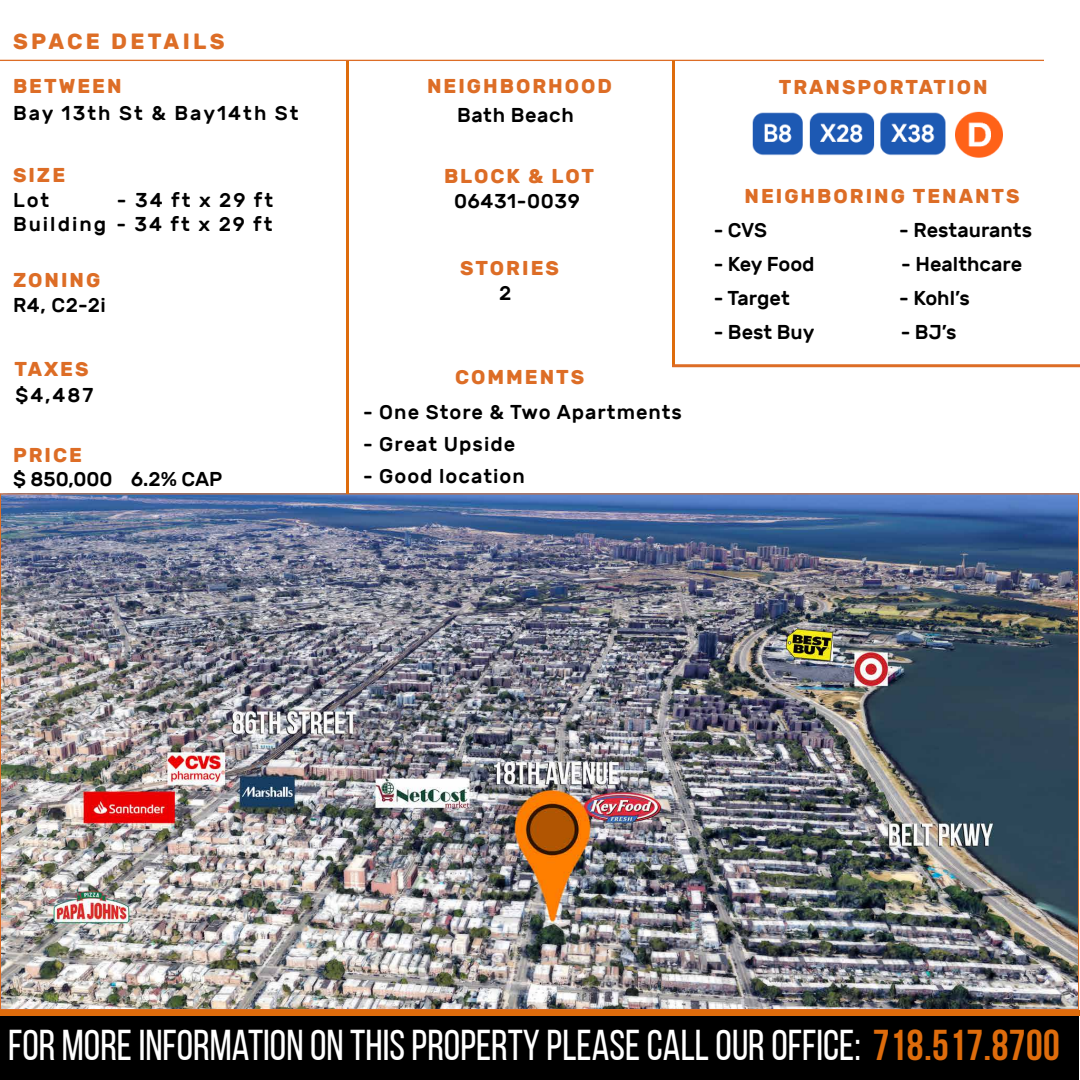
<style>
.page{position:relative;width:1080px;height:1080px;background:#fff}
.page>*{position:absolute;margin:0;border:0;box-sizing:border-box;transform-origin:0 0}
.t1{font:43px "Bebas Neue";color:#fff}
.t2{font:700 22px "Rubik";letter-spacing:.15em;color:#dd6d26}
.t3{font:500 20px "Rubik";letter-spacing:.04em;color:#000}
.t4{font:700 20px "Rubik";letter-spacing:.1em;color:#dd6d26}
.t5{font:500 20px/24px "Rubik";letter-spacing:.1em;color:#000;text-align:right}
.t6{font:500 20px "Rubik";color:#000}
.s1{font-weight:700;color:#de6c0c}
</style>
<div class="page">
<div style="left:0;top:1010px;width:1079px;height:70px;background:#000"></div>
<hr style="left:0;top:60px;width:1044px;height:1px;background:#dd6d26">
<img style="left:2px;top:495px;width:1075px;height:513px">
<img style="left:752px;top:112px;width:194px;height:44px">
<img style="left:955px;top:111px;width:48px;height:47px">
<div style="left:0;top:1010px;width:1080px;height:6px;background:#de6c0c"></div>
<svg style="left:346px;top:61px;width:3px;height:432px"></svg>
<hr style="left:672px;top:60px;width:3px;height:307px;background:#de6c0c">
<hr style="left:672px;top:364px;width:408px;height:3px;background:#dd6d26">
<p class="t2" style="left:13px;top:28px;width:213px">SPACE DETAILS</p>
<p class="t4" style="left:13px;top:74px;width:110px">BETWEEN</p>
<p class="t5" style="left:13px;top:102px;width:287px">Bay 13th St &amp; Bay14th St</p>
<p class="t4" style="left:13px;top:163px;width:54px">SIZE</p>
<p class="t3" style="left:13px;top:189px;width:38px">Lot</p>
<p class="t5" style="left:13px;top:188px;width:262px">- 34 ft x 29 ft<br>Building - 34 ft x 29 ft</p>
<p class="t4" style="left:13px;top:269px;width:89px">ZONING</p>
<p class="t3" style="left:13px;top:293px;width:94px">R4, C2-2i</p>
<p class="t4" style="left:14px;top:357px;width:76px">TAXES</p>
<p class="t3" style="left:15px;top:384px;width:80px">$4,487</p>
<p class="t4" style="left:13px;top:443px;width:71px">PRICE</p>
<p class="t6" style="left:13px;top:468px;width:211px">$ 850,000 6.2% CAP</p>
<p class="t4" style="left:427px;top:75px;width:187px">NEIGHBORHOOD</p>
<p class="t3" style="left:457px;top:103px;width:118px">Bath Beach</p>
<p class="t4" style="left:444px;top:164px;width:152px">BLOCK &amp; LOT</p>
<p class="t3" style="left:454px;top:189px;width:127px">06431-0039</p>
<p class="t4" style="left:460px;top:257px;width:100px">STORIES</p>
<p class="t3" style="left:499px;top:281px;width:14px">2</p>
<p class="t4" style="left:455px;top:365px;width:131px">COMMENTS</p>
<p class="t3" style="left:363px;top:401px;width:320px">- One Store &amp; Two Apartments</p>
<p class="t3" style="left:363px;top:433px;width:154px">- Great Upside</p>
<p class="t3" style="left:363px;top:465px;width:163px">- Good location</p>
<p class="t4" style="left:779px;top:75px;width:210px">TRANSPORTATION</p>
<p class="t4" style="left:745px;top:184px;width:277px">NEIGHBORING TENANTS</p>
<p class="t3" style="left:714px;top:219px;width:55px">- CVS</p>
<p class="t6" style="left:899px;top:219px;width:134px">- Restaurants</p>
<p class="t3" style="left:714px;top:253px;width:102px">- Key Food</p>
<p class="t6" style="left:901px;top:253px;width:122px">- Healthcare</p>
<p class="t3" style="left:714px;top:287px;width:78px">- Target</p>
<p class="t3" style="left:899px;top:287px;width:72px">- Kohl’s</p>
<p class="t3" style="left:714px;top:321px;width:102px">- Best Buy</p>
<p class="t3" style="left:901px;top:321px;width:57px">- BJ’s</p>
<h1 class="t1" style="left:8px;top:1022px;width:1053px">FOR MORE INFORMATION ON THIS PROPERTY PLEASE CALL OUR OFFICE: <span class="s1">718.517.8700</span></h1>
</div>
